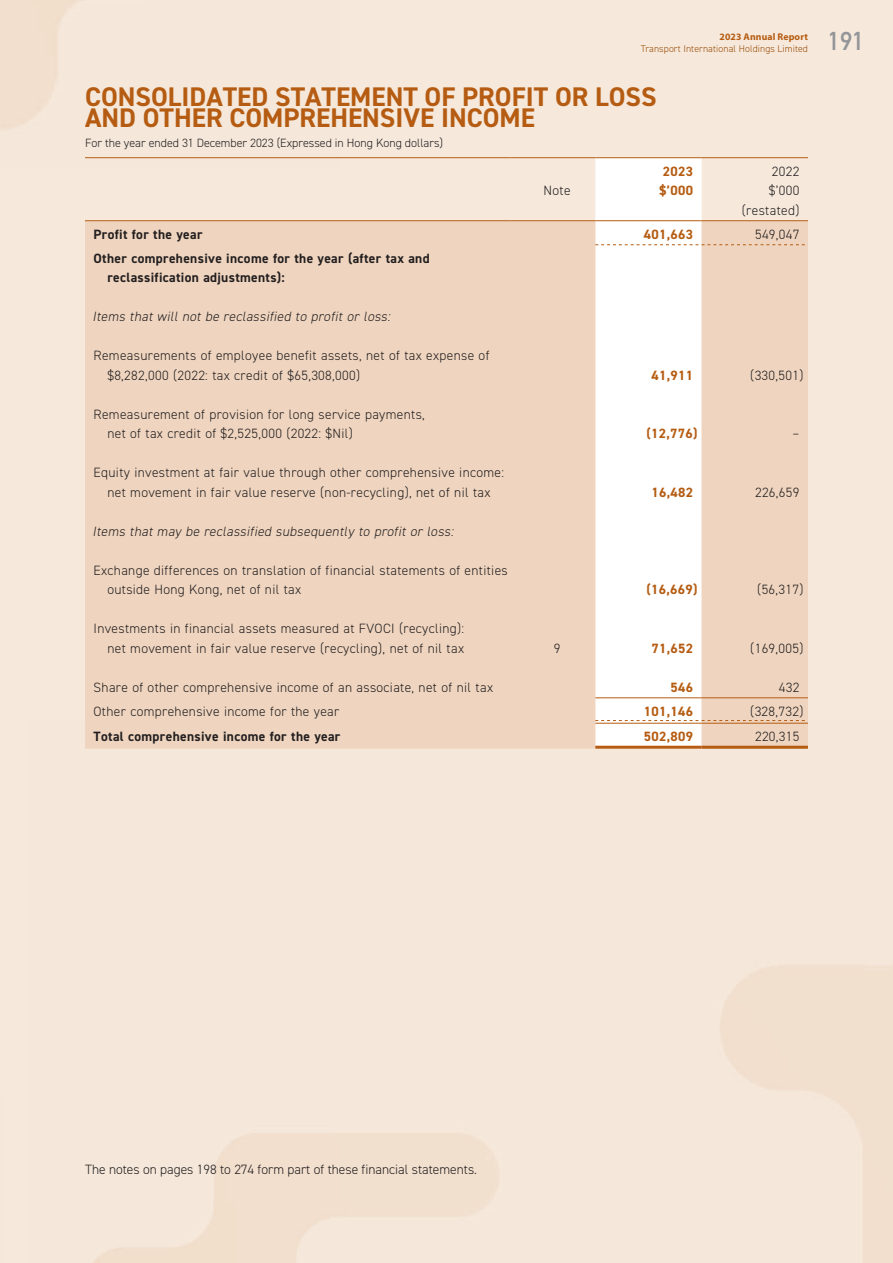
<style>
.page{position:relative;width:893px;height:1263px;background:#f6e9dc}
.page>*{position:absolute;margin:0;border:0;box-sizing:border-box;transform-origin:0 0}
.t1{font:700 27px/21px "DIN2014";color:#b55c12}
.t2{font:25.5px "DIN Mittelschrift Std";color:#939598}
.t3{font:300 13.5px/19.5px "DIN2014";letter-spacing:.025em;color:#231f20}
.t4{font:700 13.5px/19.5px "DIN2014";letter-spacing:.025em;color:#231f20}
.t5{font:italic 300 13.5px "DIN2014";color:#231f20}
.t6{font:700 13.5px "DIN2014";letter-spacing:.025em;color:#b55c12}
.t7{font:300 13.5px "DIN2014";color:#231f20}
.t8{font:300 12px "DIN2014";color:#231f20}
.t9{font:300 9.75px "DIN2014";letter-spacing:.01em;color:#9a4c06}
.t10{font:700 9.75px "Myriad Pro";letter-spacing:.01em;color:#b55c12}
</style>
<div class="page">
<div style="left:595px;top:158px;width:107px;height:62px;background:#fff"></div>
<svg style="left:85px;top:221px;width:723px;height:528px;background:#f1dac8"></svg>
<hr style="left:85px;top:157px;width:425px;height:1px;background:#b55c12">
<hr style="left:510px;top:157px;width:85px;height:1px;background:#b55c12">
<hr style="left:595px;top:157px;width:107px;height:1px;background:#b55c12">
<hr style="left:702px;top:157px;width:106px;height:1px;background:#b55c12">
<hr style="left:85px;top:220px;width:425px;height:1px;background:#b55c12">
<hr style="left:510px;top:220px;width:85px;height:1px;background:#b55c12">
<hr style="left:595px;top:220px;width:107px;height:1px;background:#b55c12">
<hr style="left:702px;top:220px;width:106px;height:1px;background:#b55c12">
<svg style="left:595px;top:244px;width:210px;height:1px"></svg>
<hr style="left:595px;top:697px;width:107px;height:1px;background:#b55c12">
<hr style="left:702px;top:697px;width:106px;height:1px;background:#b55c12">
<hr style="left:595px;top:723px;width:107px;height:1px;background:#b55c12">
<svg style="left:595px;top:720px;width:210px;height:1px"></svg>
<hr style="left:702px;top:723px;width:106px;height:1px;background:#b55c12">
<hr style="left:595px;top:746px;width:107px;height:3px;background:#b55c12">
<hr style="left:702px;top:746px;width:106px;height:3px;background:#b55c12">
<p class="t10" style="left:719px;top:30px;width:90px">2023 Annual Report</p>
<p class="t9" style="left:641px;top:42px;width:169px">Transport International Holdings Limited</p>
<h1 class="t1" style="left:85px;top:86px;width:573px">CONSOLIDATED STATEMENT OF PROFIT OR LOSS<br>AND OTHER COMPREHENSIVE INCOME</h1>
<p class="t8" style="left:85px;top:135px;width:360px">For the year ended 31 December 2023 (Expressed in Hong Kong dollars)</p>
<p class="t6" style="left:663px;top:162px;width:32px">2023</p>
<p class="t3" style="left:772px;top:162px;width:29px">2022</p>
<p class="t3" style="left:544px;top:181px;width:29px">Note</p>
<p class="t6" style="left:659px;top:182px;width:35px">$’000</p>
<p class="t3" style="left:742px;top:181px;width:59px;text-align:right">$’000 (restated)</p>
<p class="t4" style="left:94px;top:224px;width:111px">Profit for the year</p>
<p class="t6" style="left:644px;top:225px;width:51px">401,663</p>
<p class="t3" style="left:755px;top:225px;width:46px">549,047</p>
<p class="t4" style="left:107px;top:248px;width:324px;text-indent:-14px">Other comprehensive income for the year (after tax and reclassification adjustments):</p>
<p class="t5" style="left:93px;top:309px;width:302px">Items that will not be reclassified to profit or loss:</p>
<p class="t3" style="left:107px;top:346px;width:384px;text-indent:-14px">Remeasurements of employee benefit assets, net of tax expense of $8,282,000 (2022: tax credit of $65,308,000)</p>
<p class="t6" style="left:651px;top:366px;width:43px">41,911</p>
<p class="t3" style="left:750px;top:366px;width:55px">(330,501)</p>
<p class="t3" style="left:107px;top:405px;width:319px;text-indent:-14px">Remeasurement of provision for long service payments, net of tax credit of $2,525,000 (2022: $Nil)</p>
<p class="t3" style="left:94px;top:463px;width:412px;text-align:center">Equity investment at fair value through other comprehensive income: net movement in fair value reserve (non-recycling), net of nil tax</p>
<p class="t5" style="left:93px;top:523px;width:365px">Items that may be reclassified subsequently to profit or loss:</p>
<p class="t3" style="left:107px;top:561px;width:402px;text-indent:-14px">Exchange differences on translation of financial statements of entities outside Hong Kong, net of nil tax</p>
<p class="t3" style="left:94px;top:619px;width:372px;text-align:right">Investments in financial assets measured at FVOCI (recycling): net movement in fair value reserve (recycling), net of nil tax</p>
<p class="t6" style="left:647px;top:425px;width:52px">(12,776)</p>
<p class="t3" style="left:792px;top:424px;width:8px">–</p>
<p class="t6" style="left:651px;top:483px;width:43px">16,482</p>
<p class="t3" style="left:755px;top:483px;width:46px">226,659</p>
<p class="t6" style="left:647px;top:581px;width:52px">(16,669)</p>
<p class="t3" style="left:757px;top:580px;width:48px">(56,317)</p>
<p class="t3" style="left:554px;top:639px;width:8px">9</p>
<p class="t6" style="left:651px;top:639px;width:43px">71,652</p>
<p class="t3" style="left:750px;top:639px;width:55px">(169,005)</p>
<p class="t3" style="left:94px;top:678px;width:401px">Share of other comprehensive income of an associate, net of nil tax</p>
<p class="t6" style="left:671px;top:678px;width:24px">546</p>
<p class="t3" style="left:779px;top:678px;width:22px">432</p>
<p class="t3" style="left:94px;top:702px;width:247px">Other comprehensive income for the year</p>
<p class="t6" style="left:644px;top:702px;width:51px">101,146</p>
<p class="t3" style="left:750px;top:702px;width:55px">(328,732)</p>
<p class="t4" style="left:94px;top:726px;width:248px">Total comprehensive income for the year</p>
<p class="t6" style="left:644px;top:727px;width:51px">502,809</p>
<p class="t3" style="left:755px;top:726px;width:46px">220,315</p>
<h2 class="t2" style="left:828px;top:26px;width:38px">191</h2>
<p class="t7" style="left:85px;top:1161px;width:394px">The notes on pages 198 to 274 form part of these financial statements.</p>
</div>
